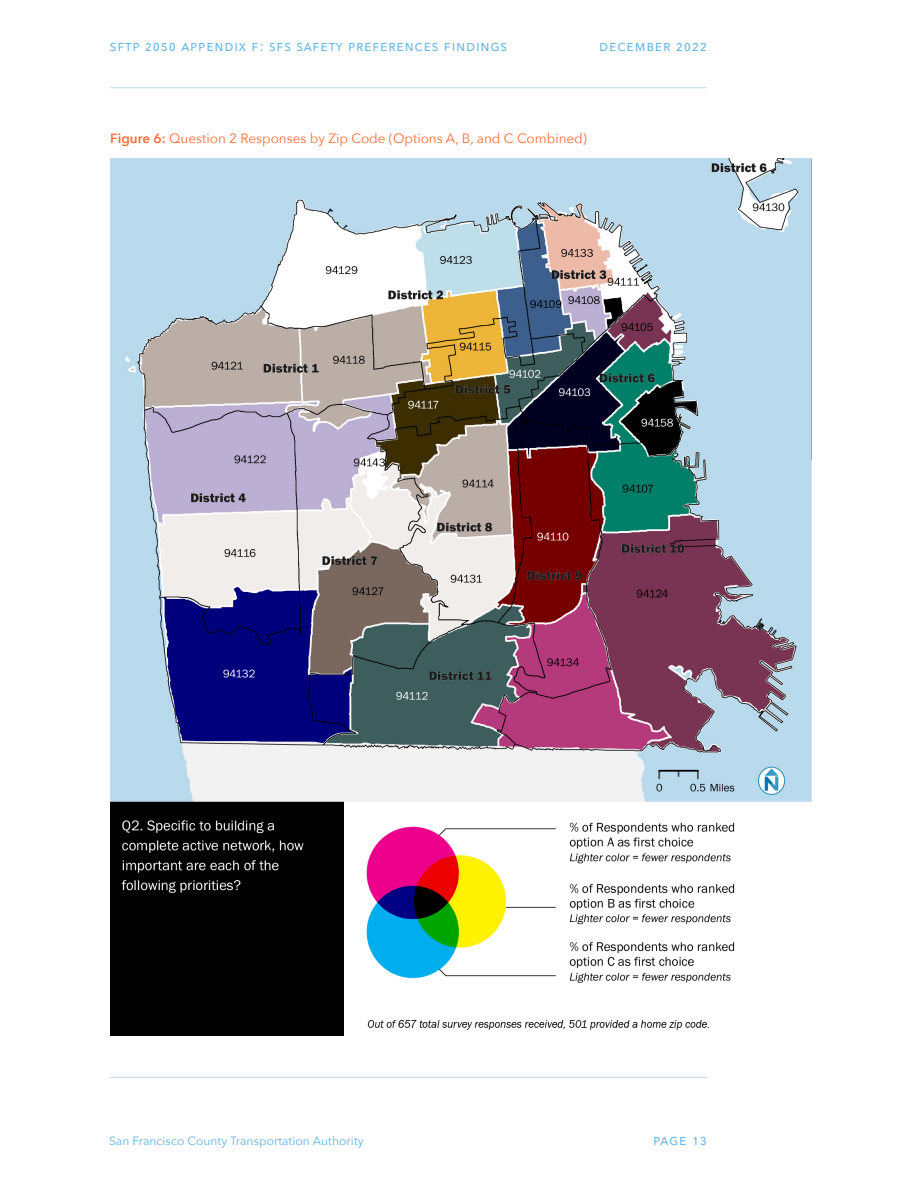
<style>
.page{position:relative;width:918px;height:1188px;background:#fff}
.page>*{position:absolute;margin:0;border:0;box-sizing:border-box;transform-origin:0 0}
.t1{font:15px "Avenir Next";letter-spacing:.05em;color:#5eb3e4}
.Figure_X{font:13.5px "Avenir Next";color:#ff6c37}
.t2{font:12px "Avenir Next";letter-spacing:.005em;color:#5eb3e4}
.s1{font-weight:600}
</style>
<div class="page">
<hr style="left:110px;top:87px;width:597px;height:1px;background:#b8d8eb">
<hr style="left:110px;top:1077px;width:597px;height:1px;background:#b8d8eb">
<img style="left:110px;top:159px;width:702px;height:877px">
<p class="t1" style="left:110px;top:33px;width:397px">SFTP 2050 Appendix F: SFS Safety Preferences Findings</p>
<p class="t1" style="left:599px;top:33px;width:109px">December 2022</p>
<p class="Figure_X" style="left:110px;top:127px;width:478px"><span class="s1">Figure 6:</span> Question 2 Responses by Zip Code (Options A, B, and C Combined)</p>
<p class="t2" style="left:109px;top:1131px;width:256px">San Francisco County Transportation Authority</p>
<p class="t1" style="left:653px;top:1127px;width:56px">Page 13</p>
</div>
